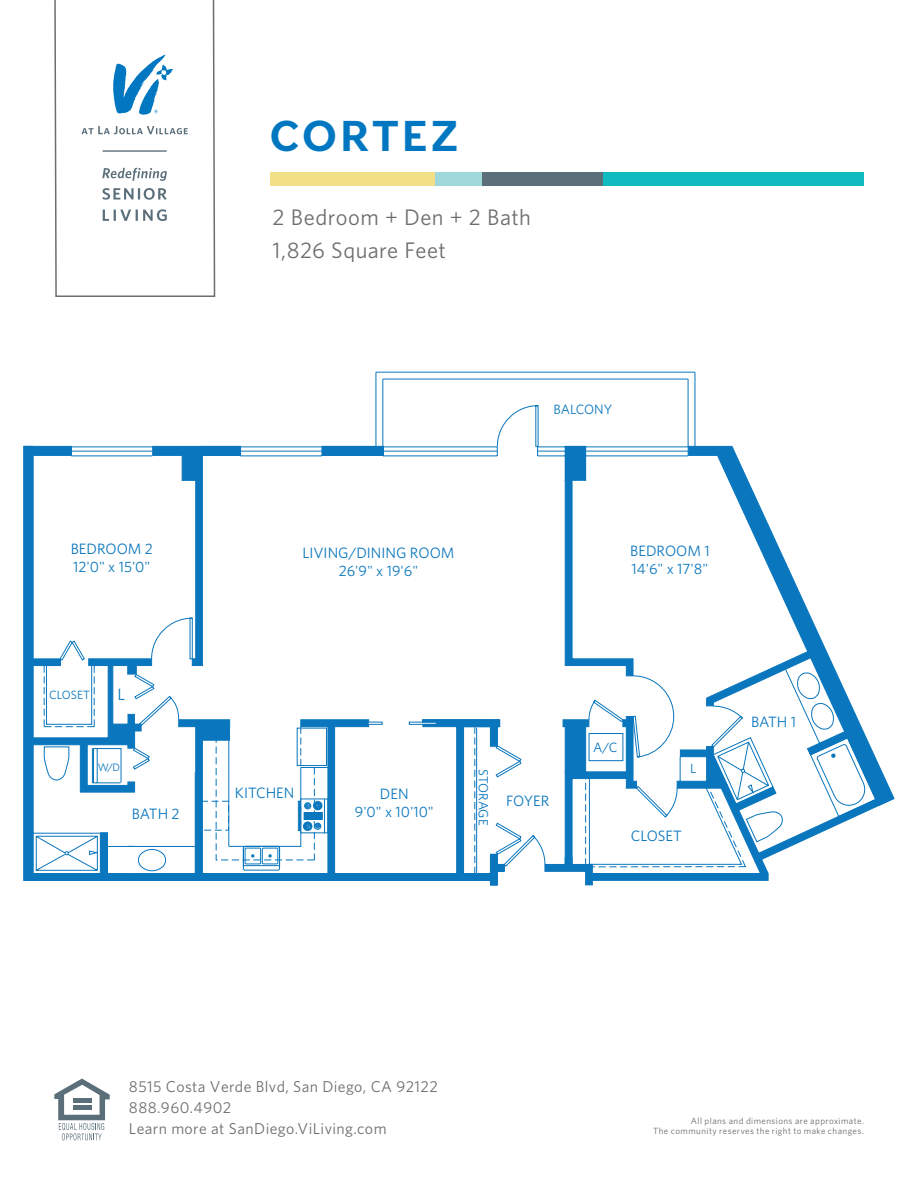
<style>
.page{position:relative;width:918px;height:1188px;background:#fff}
.page>*{position:absolute;margin:0;border:0;box-sizing:border-box;transform-origin:0 0}
.t1{font:700 42px "Neology Deco";letter-spacing:.085em;color:#0077c0}
.t2{font:22.5px/33px "Whitney";letter-spacing:.02em;color:#6c6d70}
.t3{font:16.5px "Whitney";color:#0976bd}
.t4{font:15.75px/21px "Whitney";letter-spacing:.025em;color:#6c6d70}
.t5{font:15px/18px "Whitney";color:#0976bd}
.t6{font:13.5px "Whitney";letter-spacing:-.005em;color:#0976bd}
.t7{font:13.35px "Whitney";letter-spacing:-.005em;color:#0976bd}
.t8{font:12px "Whitney";color:#0976bd}
.t9{font:10.8px "Whitney";color:#0976bd}
.t10{font:9px/10.5px "Whitney";letter-spacing:.05em;color:#6c6d70;text-align:right}
</style>
<div class="page">
<hr style="left:376px;top:372px;width:1px;height:75px;background:#0976bd">
<hr style="left:383px;top:379px;width:1px;height:68px;background:#0976bd">
<svg style="left:24px;top:446px;width:664px;height:435px"></svg>
<svg style="left:688px;top:446px;width:60px;height:34px"></svg>
<svg style="left:384px;top:446px;width:53px;height:229px"></svg>
<svg style="left:32px;top:675px;width:442px;height:206px"></svg>
<svg style="left:497px;top:405px;width:42px;height:42px"></svg>
<svg style="left:474px;top:480px;width:421px;height:405px"></svg>
<svg style="left:24px;top:446px;width:360px;height:434px"></svg>
<svg style="left:54px;top:1079px;width:56px;height:61px"></svg>
<svg style="left:54px;top:0;width:162px;height:297px"></svg>
<div style="left:270px;top:173px;width:166px;height:13px;background:#f1e085"></div>
<div style="left:602px;top:173px;width:262px;height:13px;background:#0fbbbf"></div>
<div style="left:436px;top:173px;width:166px;height:13px;background:#5b6f7b"></div>
<div style="left:436px;top:173px;width:46px;height:13px;background:#9ed8db"></div>
<p class="t5" style="left:71px;top:539px;width:84px">BEDROOM 2<br>12'0" x 15'0"</p>
<p class="t8" style="left:49px;top:687px;width:42px">CLOSET</p>
<p class="t3" style="left:117px;top:684px;width:9px">L</p>
<p class="t9" style="left:98px;top:760px;width:24px">W/D</p>
<p class="t5" style="left:132px;top:805px;width:49px">BATH 2</p>
<h1 class="t1" style="left:270px;top:111px;width:190px">CORTEZ</h1>
<h2 class="t2" style="left:273px;top:200px;width:260px">2 Bedroom + Den + 2 Bath<br>1,826 Square Feet</h2>
<p class="t5" style="left:302px;top:543px;width:154px;text-align:center">LIVING/DINING ROOM<br>26'9" x 19'6"</p>
<p class="t6" style="left:554px;top:401px;width:60px">BALCONY</p>
<p class="t5" style="left:630px;top:541px;width:81px">BEDROOM 1<br>14'6" x 17'8"</p>
<p class="t5" style="left:235px;top:783px;width:61px">KITCHEN</p>
<p class="t5" style="left:355px;top:784px;width:80px;text-align:center">DEN<br>9'0" x 10'10"</p>
<p class="t7" style="left:492px;top:769px;width:58px;rotate:90deg">STORAGE</p>
<p class="t5" style="left:506px;top:792px;width:45px">FOYER</p>
<p class="t6" style="left:593px;top:738px;width:26px">A/C</p>
<p class="t7" style="left:690px;top:760px;width:8px">L</p>
<p class="t5" style="left:631px;top:827px;width:53px">CLOSET</p>
<p class="t5" style="left:751px;top:713px;width:47px">BATH 1</p>
<p class="t4" style="left:129px;top:1076px;width:310px">8515 Costa Verde Blvd, San Diego, CA 92122<br>888.960.4902<br>Learn more at SanDiego.ViLiving.com</p>
<p class="t10" style="left:653px;top:1115px;width:212px">All plans and dimensions are approximate.<br>The community reserves the right to make changes.</p>
</div>
